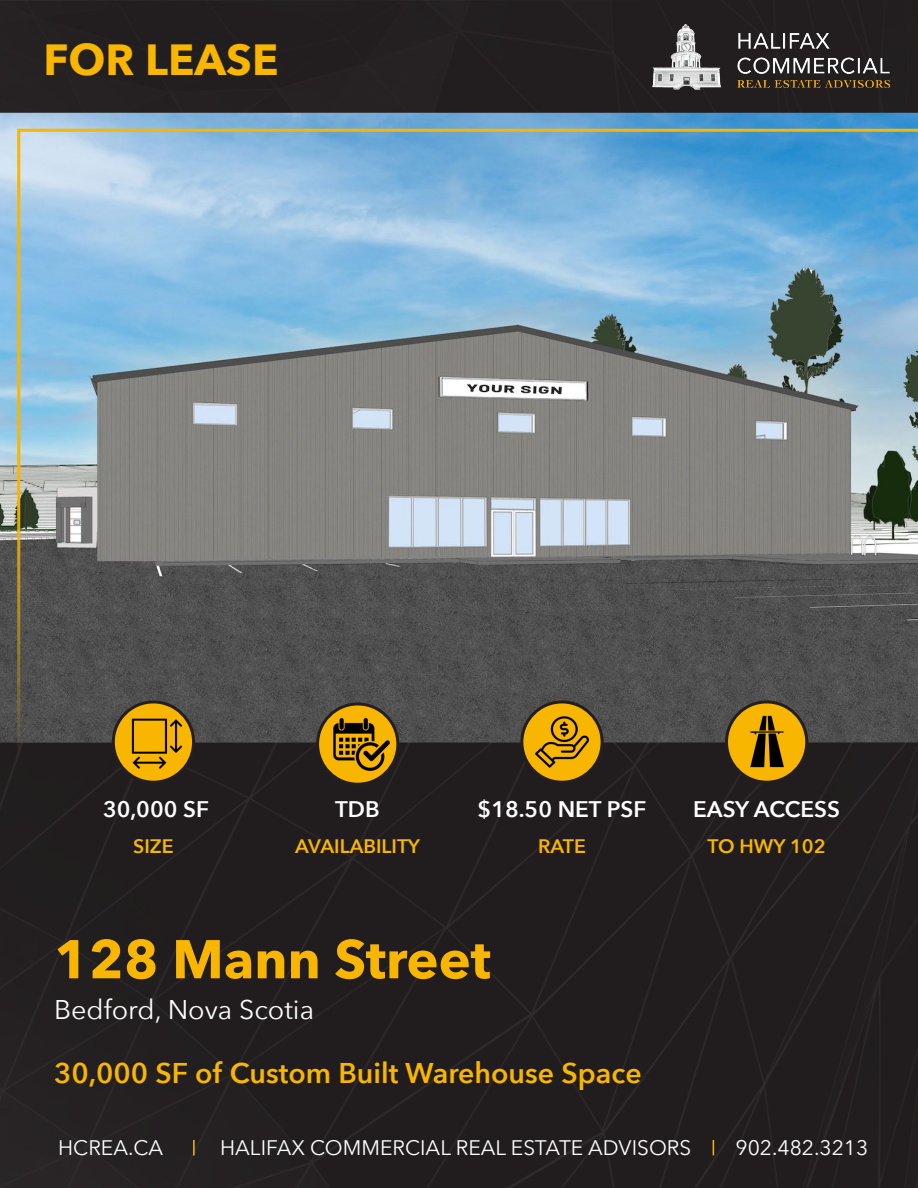
<style>
.page{position:relative;width:918px;height:1188px;background:#fff}
.page>*{position:absolute;margin:0;border:0;box-sizing:border-box;transform-origin:0 0}
.t1{font:700 54px "Avenir Next";color:#f9b600}
.t2{font:700 43.5px "Avenir Next";color:#f9b600}
.t3{font:600 28.5px "Avenir Next";color:#f9b600}
.t4{font:27px "Avenir Next";color:#fff}
.t5{font:600 22.5px "Avenir Next";color:#fff}
.t6{font:21px "Avenir Next";color:#fff}
.t7{font:600 19.5px "Avenir Next";color:#f9b600}
</style>
<div class="page">
<img style="left:0;top:113px;width:918px;height:629px">
<div style="left:0;top:0;width:918px;height:113px;background:#231f20"></div>
<div style="left:0;top:742px;width:918px;height:446px;background:#231f20"></div>
<img style="left:652px;top:24px;width:238px;height:66px">
<hr style="left:17px;top:129px;width:3px;height:629px;background:#f9b600">
<hr style="left:20px;top:129px;width:898px;height:3px;background:#f9b600">
<svg style="left:713px;top:1140px;width:1px;height:15px"></svg>
<svg style="left:193px;top:1140px;width:2px;height:15px"></svg>
<svg style="left:113px;top:702px;width:81px;height:80px"></svg>
<div style="left:112px;top:700px;width:83px;height:84px;border:3px solid #231f20;border-radius:50%"></div>
<img style="left:121px;top:709px;width:70px;height:64px">
<svg style="left:522px;top:702px;width:80px;height:80px"></svg>
<div style="left:520px;top:700px;width:84px;height:84px;border:3px solid #231f20;border-radius:50%"></div>
<img style="left:531px;top:710px;width:59px;height:61px">
<svg style="left:318px;top:704px;width:80px;height:80px"></svg>
<div style="left:316px;top:702px;width:83px;height:84px;border:3px solid #231f20;border-radius:50%"></div>
<img style="left:325px;top:711px;width:69px;height:64px">
<svg style="left:727px;top:702px;width:80px;height:80px"></svg>
<div style="left:725px;top:700px;width:83px;height:84px;border:3px solid #231f20;border-radius:50%"></div>
<img style="left:737px;top:711px;width:60px;height:62px">
<p class="t2" style="left:44px;top:22px;width:236px">FOR LEASE</p>
<p class="t5" style="left:103px;top:790px;width:107px">30,000 SF</p>
<p class="t7" style="left:133px;top:829px;width:42px">SIZE</p>
<p class="t5" style="left:335px;top:790px;width:46px">TDB</p>
<p class="t7" style="left:295px;top:829px;width:126px">AVAILABILITY</p>
<p class="t5" style="left:478px;top:790px;width:170px">$18.50 NET PSF</p>
<p class="t7" style="left:538px;top:829px;width:49px">RATE</p>
<p class="t1" style="left:54px;top:913px;width:438px">128 Mann Street</p>
<p class="t4" style="left:54px;top:987px;width:262px">Bedford, Nova Scotia</p>
<p class="t3" style="left:54px;top:1048px;width:589px">30,000 SF of Custom Built Warehouse Space</p>
<p class="t5" style="left:693px;top:790px;width:148px">EASY ACCESS</p>
<p class="t7" style="left:708px;top:829px;width:120px">TO HWY 102</p>
<p class="t6" style="left:58px;top:1130px;width:106px">HCREA.CA</p>
<p class="t6" style="left:220px;top:1130px;width:473px">HALIFAX COMMERCIAL REAL ESTATE ADVISORS</p>
<p class="t6" style="left:736px;top:1130px;width:134px">902.482.3213</p>
</div>
